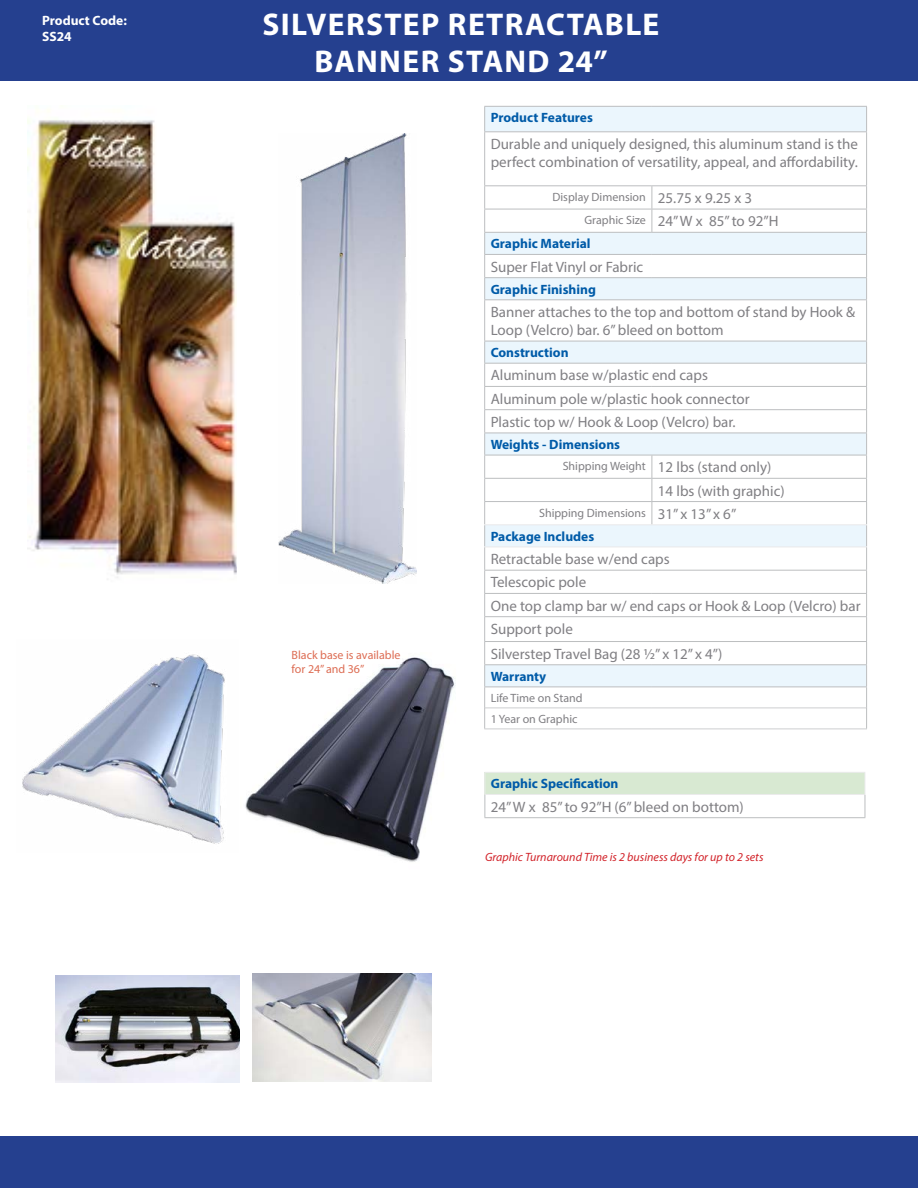
<style>
.page{position:relative;width:918px;height:1188px;background:#fff}
.page>*{position:absolute;margin:0;border:0;box-sizing:border-box;transform-origin:0 0}
.t1{font:700 31.5px/37.8px "Myriad Pro";letter-spacing:.04em;color:#fff;text-align:center}
.t2{font:15px/23.2px "Myriad Pro";color:#807f83}
.t3{font:700 13.5px "Myriad Pro";color:#005ba8}
.t4{font:700 13.5px/16.2px "Myriad Pro";color:#fff}
.t5{font:12px/21px "Myriad Pro";color:#807f83}
.t6{font:italic 12px "Myriad Pro";color:#d2232a}
.t7{font:12px/14.4px "Myriad Pro";color:#dd6d54}
.s1{font-size:15px}
.s2{font-size:12px}
</style>
<div class="page">
<div style="left:1px;top:0;width:917px;height:80px;background:#25408f"></div>
<div style="left:1px;top:1136px;width:917px;height:52px;background:#25408f"></div>
<div style="left:485px;top:772px;width:380px;height:22px;background:#d8e9d2"></div>
<hr style="left:484px;top:772px;width:381px;height:1px;background:#ececed">
<hr style="left:484px;top:794px;width:381px;height:1px;background:#ececed">
<svg style="left:484px;top:773px;width:1px;height:44px"></svg>
<svg style="left:865px;top:793px;width:1px;height:24px"></svg>
<hr style="left:484px;top:817px;width:381px;height:1px;background:#bcbec0">
<div style="left:485px;top:107px;width:381px;height:440px;background:#ebf6fd"></div>
<svg style="left:485px;top:132px;width:381px;height:392px"></svg>
<svg style="left:485px;top:548px;width:381px;height:181px"></svg>
<hr style="left:484px;top:106px;width:168px;height:1px;background:#bcbec0">
<svg style="left:484px;top:107px;width:1px;height:24px"></svg>
<hr style="left:652px;top:106px;width:215px;height:1px;background:#bcbec0">
<svg style="left:866px;top:107px;width:1px;height:24px"></svg>
<hr style="left:484px;top:131px;width:168px;height:1px;background:#bcbec0">
<hr style="left:484px;top:132px;width:1px;height:53px;background:#bcbec0">
<hr style="left:652px;top:131px;width:215px;height:1px;background:#bcbec0">
<hr style="left:866px;top:132px;width:1px;height:53px;background:#bcbec0">
<hr style="left:484px;top:687px;width:168px;height:1px;background:#bcbec0">
<hr style="left:652px;top:687px;width:215px;height:1px;background:#bcbec0">
<hr style="left:484px;top:185px;width:168px;height:1px;background:#bcbec0">
<hr style="left:652px;top:185px;width:215px;height:1px;background:#bcbec0">
<hr style="left:484px;top:209px;width:168px;height:1px;background:#bcbec0">
<hr style="left:652px;top:209px;width:215px;height:1px;background:#bcbec0">
<svg style="left:652px;top:186px;width:1px;height:46px"></svg>
<hr style="left:484px;top:232px;width:168px;height:1px;background:#bcbec0">
<hr style="left:652px;top:232px;width:215px;height:1px;background:#bcbec0">
<hr style="left:484px;top:455px;width:168px;height:1px;background:#bcbec0">
<hr style="left:652px;top:455px;width:215px;height:1px;background:#bcbec0">
<hr style="left:484px;top:478px;width:168px;height:1px;background:#bcbec0">
<hr style="left:652px;top:478px;width:215px;height:1px;background:#bcbec0">
<hr style="left:484px;top:501px;width:168px;height:1px;background:#bcbec0">
<hr style="left:652px;top:501px;width:215px;height:1px;background:#bcbec0">
<svg style="left:652px;top:455px;width:1px;height:69px"></svg>
<hr style="left:484px;top:524px;width:168px;height:1px;background:#e9e9ea">
<hr style="left:652px;top:524px;width:215px;height:1px;background:#e9e9ea">
<hr style="left:485px;top:708px;width:167px;height:1px;background:#cdced0">
<hr style="left:652px;top:708px;width:214px;height:1px;background:#cdced0">
<hr style="left:484px;top:729px;width:168px;height:1px;background:#cdced0">
<hr style="left:652px;top:729px;width:215px;height:1px;background:#cdced0">
<hr style="left:484px;top:547px;width:168px;height:1px;background:#e9e9ea">
<hr style="left:652px;top:547px;width:215px;height:1px;background:#e9e9ea">
<hr style="left:484px;top:570px;width:168px;height:1px;background:#bcbec0">
<hr style="left:652px;top:570px;width:215px;height:1px;background:#bcbec0">
<hr style="left:484px;top:593px;width:168px;height:1px;background:#bcbec0">
<hr style="left:652px;top:593px;width:215px;height:1px;background:#bcbec0">
<hr style="left:484px;top:616px;width:168px;height:1px;background:#bcbec0">
<hr style="left:652px;top:616px;width:215px;height:1px;background:#bcbec0">
<hr style="left:484px;top:641px;width:168px;height:1px;background:#bcbec0">
<hr style="left:652px;top:641px;width:215px;height:1px;background:#bcbec0">
<hr style="left:484px;top:664px;width:168px;height:1px;background:#bcbec0">
<hr style="left:652px;top:664px;width:215px;height:1px;background:#bcbec0">
<hr style="left:484px;top:254px;width:168px;height:1px;background:#bcbec0">
<svg style="left:484px;top:186px;width:1px;height:113px"></svg>
<hr style="left:652px;top:254px;width:215px;height:1px;background:#bcbec0">
<svg style="left:866px;top:186px;width:1px;height:113px"></svg>
<hr style="left:484px;top:277px;width:168px;height:1px;background:#bcbec0">
<hr style="left:652px;top:277px;width:215px;height:1px;background:#bcbec0">
<hr style="left:484px;top:299px;width:168px;height:1px;background:#bcbec0">
<hr style="left:484px;top:300px;width:1px;height:41px;background:#bcbec0">
<hr style="left:652px;top:299px;width:215px;height:1px;background:#bcbec0">
<hr style="left:866px;top:300px;width:1px;height:41px;background:#bcbec0">
<hr style="left:484px;top:341px;width:168px;height:1px;background:#bcbec0">
<hr style="left:652px;top:341px;width:215px;height:1px;background:#bcbec0">
<hr style="left:484px;top:363px;width:168px;height:1px;background:#bcbec0">
<hr style="left:652px;top:363px;width:215px;height:1px;background:#bcbec0">
<hr style="left:484px;top:386px;width:168px;height:1px;background:#bcbec0">
<hr style="left:652px;top:386px;width:215px;height:1px;background:#bcbec0">
<hr style="left:484px;top:409px;width:168px;height:1px;background:#bcbec0">
<svg style="left:484px;top:341px;width:1px;height:388px"></svg>
<hr style="left:652px;top:409px;width:215px;height:1px;background:#bcbec0">
<svg style="left:866px;top:341px;width:1px;height:388px"></svg>
<hr style="left:484px;top:433px;width:168px;height:1px;background:#bcbec0">
<hr style="left:652px;top:433px;width:215px;height:1px;background:#bcbec0">
<img style="left:245px;top:657px;width:211px;height:205px">
<img style="left:27px;top:110px;width:210px;height:468px">
<img style="left:279px;top:134px;width:138px;height:449px">
<img style="left:22px;top:654px;width:203px;height:190px">
<img style="left:252px;top:974px;width:180px;height:107px">
<img style="left:56px;top:975px;width:184px;height:107px">
<p class="t4" style="left:42px;top:12px;width:86px">Product Code:<br>SS24</p>
<h1 class="t1" style="left:263px;top:4px;width:398px">SILVERSTEP RETRACTABLE<br>BANNER STAND 24”</h1>
<p class="t7" style="left:292px;top:647px;width:110px">Black base is available for 24” and 36”</p>
<p class="t3" style="left:491px;top:109px;width:104px">Product Features</p>
<p class="t2" style="left:491px;top:135px;width:369px;line-height:18px">Durable and uniquely designed, this aluminum stand is the perfect combination of versatility, appeal, and affordability.</p>
<p class="t5" style="left:553px;top:186px;width:201px">Display Dimension <span class="s1">25.75 x 9.25 x 3</span></p>
<p class="t2" style="left:584px;top:209px;width:195px"><span class="s2">Graphic Size</span> 24” W x 85” to 92”H</p>
<p class="t3" style="left:491px;top:235px;width:102px">Graphic Material</p>
<p class="t2" style="left:491px;top:255px;width:154px">Super Flat Vinyl or Fabric</p>
<p class="t3" style="left:491px;top:280px;width:107px">Graphic Finishing</p>
<p class="t2" style="left:491px;top:303px;width:366px;line-height:18px">Banner attaches to the top and bottom of stand by Hook &amp;<br>Loop (Velcro) bar. 6” bleed on bottom</p>
<p class="t3" style="left:491px;top:344px;width:79px">Construction</p>
<p class="t2" style="left:491px;top:364px;width:261px">Aluminum base w/plastic end caps<br>Aluminum pole w/plastic hook connector<br>Plastic top w/ Hook &amp; Loop (Velcro) bar.</p>
<p class="t3" style="left:491px;top:436px;width:131px">Weights - Dimensions</p>
<p class="t2" style="left:658px;top:455px;width:128px;text-indent:-95px"><span class="s2">Shipping Weight</span> 12 lbs (stand only)<br>14 lbs (with graphic)</p>
<p class="t5" style="left:539px;top:502px;width:199px">Shipping Dimensions <span class="s1">31” x 13” x 6”</span></p>
<p class="t3" style="left:491px;top:528px;width:105px">Package Includes</p>
<p class="t2" style="left:491px;top:547px;width:371px">Retractable base w/end caps<br>Telescopic pole<br>One top clamp bar w/ end caps or Hook &amp; Loop (Velcro) bar<br>Support pole</p>
<p class="t2" style="left:491px;top:642px;width:233px">Silverstep Travel Bag (28 ½” x 12” x 4”)</p>
<p class="t3" style="left:491px;top:668px;width:57px">Warranty</p>
<p class="t5" style="left:491px;top:687px;width:93px">Life Time on Stand<br>1 Year on Graphic</p>
<p class="t3" style="left:491px;top:775px;width:129px">Graphic Specification</p>
<p class="t2" style="left:491px;top:795px;width:255px">24” W x 85” to 92”H (6” bleed on bottom)</p>
<p class="t6" style="left:485px;top:849px;width:280px">Graphic Turnaround Time is 2 business days for up to 2 sets</p>
</div>
